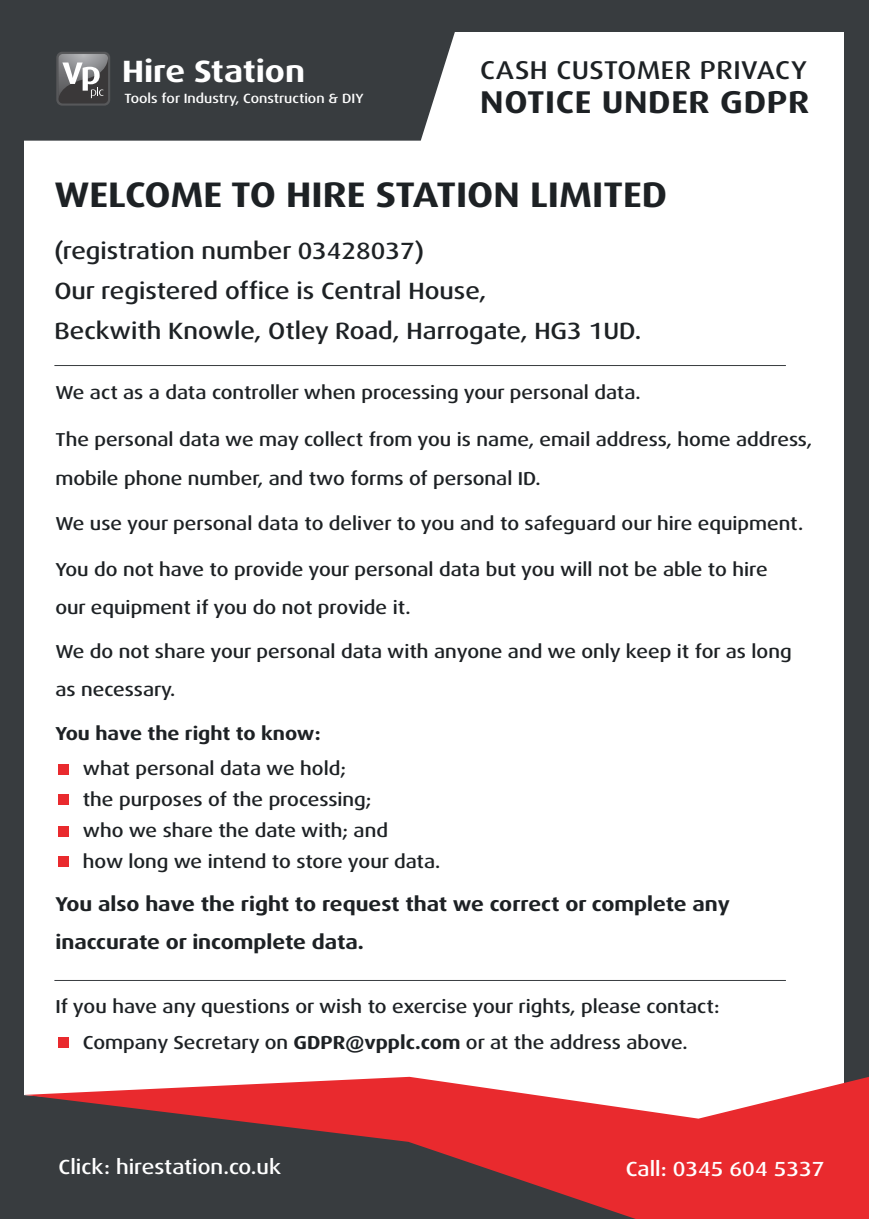
<style>
.page{position:relative;width:869px;height:1219px;background:#fff}
.page>*{position:absolute;margin:0;border:0;box-sizing:border-box;transform-origin:0 0}
.t1{font:700 expanded 35.5px "Dax OT";color:#1d2124}
.t2{font:700 expanded 31.5px "Dax OT";letter-spacing:.02em;color:#1d2124}
.t3{font:700 expanded 30.82px "Dax OT";color:#fff}
.t4{font:500 expanded 25.75px "Dax OT";letter-spacing:.02em;color:#1d2124}
.t5{font:500 expanded 23.5px/40px "Dax OT";color:#1d2124}
.t6{font:500 expanded 20.43px "Dax OT";color:#fff}
.t7{font:700 expanded 20px/38.8px "Dax OT";color:#1d2124}
.t8{font:500 expanded 18.75px/38.8px "Dax OT";color:#1d2124}
.t9{font:700 expanded 18.75px "Dax OT";color:#1d2124}
.t10{font:500 expanded 13.35px "Dax OT";color:#fff}
.s1{font-weight:700}
</style>
<div class="page">
<div style="left:0;top:0;width:868px;height:1218px;background:#383c3f"></div>
<div style="left:25px;top:32px;width:819px;height:1156px;background:#fff"></div>
<div style="left:24px;top:32px;width:431px;height:109px;background:#383c3f"></div>
<svg style="left:25px;top:1076px;width:843px;height:142px"></svg>
<div style="left:56px;top:52px;width:54px;height:54px;background:linear-gradient(to bottom,#565759,#555658);border-radius:6px"></div>
<div style="left:58px;top:54px;width:50px;height:49px;background:#3a3839;border-radius:4px"></div>
<svg style="left:58px;top:54px;width:50px;height:45px"></svg>
<hr style="left:54px;top:365px;width:731px;height:1px;background:#383c3f">
<div style="left:59px;top:765px;width:10px;height:10px;background:#e92a2e"></div>
<div style="left:59px;top:794px;width:10px;height:10px;background:#e92a2e"></div>
<div style="left:59px;top:827px;width:10px;height:10px;background:#e92a2e"></div>
<div style="left:59px;top:857px;width:10px;height:10px;background:#e92a2e"></div>
<div style="left:59px;top:1037px;width:10px;height:10px;background:#e92a2e"></div>
<hr style="left:54px;top:980px;width:731px;height:1px;background:#383c3f">
<hr style="left:26px;top:1154px;width:370px;height:1px;background:#383c3f">
<h3 class="t3" style="left:122px;top:51px;width:184px">Hire Station</h3>
<h3 class="t4" style="left:480px;top:54px;width:328px">CASH CUSTOMER PRIVACY</h3>
<p class="t10" style="left:124px;top:90px;width:240px">Tools for Industry, Construction &amp; DIY</p>
<h2 class="t2" style="left:480px;top:81px;width:330px">NOTICE UNDER GDPR</h2>
<h1 class="t1" style="left:54px;top:171px;width:614px">WELCOME TO HIRE STATION LIMITED</h1>
<p class="t5" style="left:54px;top:231px;width:588px">(registration number 03428037)<br>Our registered office is Central House,<br>Beckwith Knowle, Otley Road, Harrogate, HG3 1UD.</p>
<p class="t8" style="left:55px;top:373px;width:586px">We act as a data controller when processing your personal data.</p>
<p class="t8" style="left:55px;top:420px;width:758px">The personal data we may collect from you is name, email address, home address, mobile phone number, and two forms of personal ID.</p>
<p class="t8" style="left:55px;top:504px;width:749px">We use your personal data to deliver to you and to safeguard our hire equipment.</p>
<p class="t8" style="left:55px;top:550px;width:713px">You do not have to provide your personal data but you will not be able to hire our equipment if you do not provide it.</p>
<p class="t8" style="left:55px;top:632px;width:737px">We do not share your personal data with anyone and we only keep it for as long as necessary.</p>
<p class="t9" style="left:55px;top:721px;width:267px">You have the right to know:</p>
<p class="t8" style="left:83px;top:753px;width:359px;line-height:31px">what personal data we hold;<br>the purposes of the processing;<br>who we share the date with; and<br>how long we intend to store your data.</p>
<p class="t7" style="left:55px;top:884px;width:676px">You also have the right to request that we correct or complete any inaccurate or incomplete data.</p>
<p class="t8" style="left:55px;top:988px;width:665px;line-height:36.2px;text-align:center">If you have any questions or wish to exercise your rights, please contact:<br>Company Secretary on <span class="s1">GDPR@vpplc.com</span> or at the address above.</p>
<p class="t6" style="left:59px;top:1153px;width:224px">Click: hirestation.co.uk</p>
<p class="t6" style="left:625px;top:1155px;width:200px">Call: 0345 604 5337</p>
</div>
